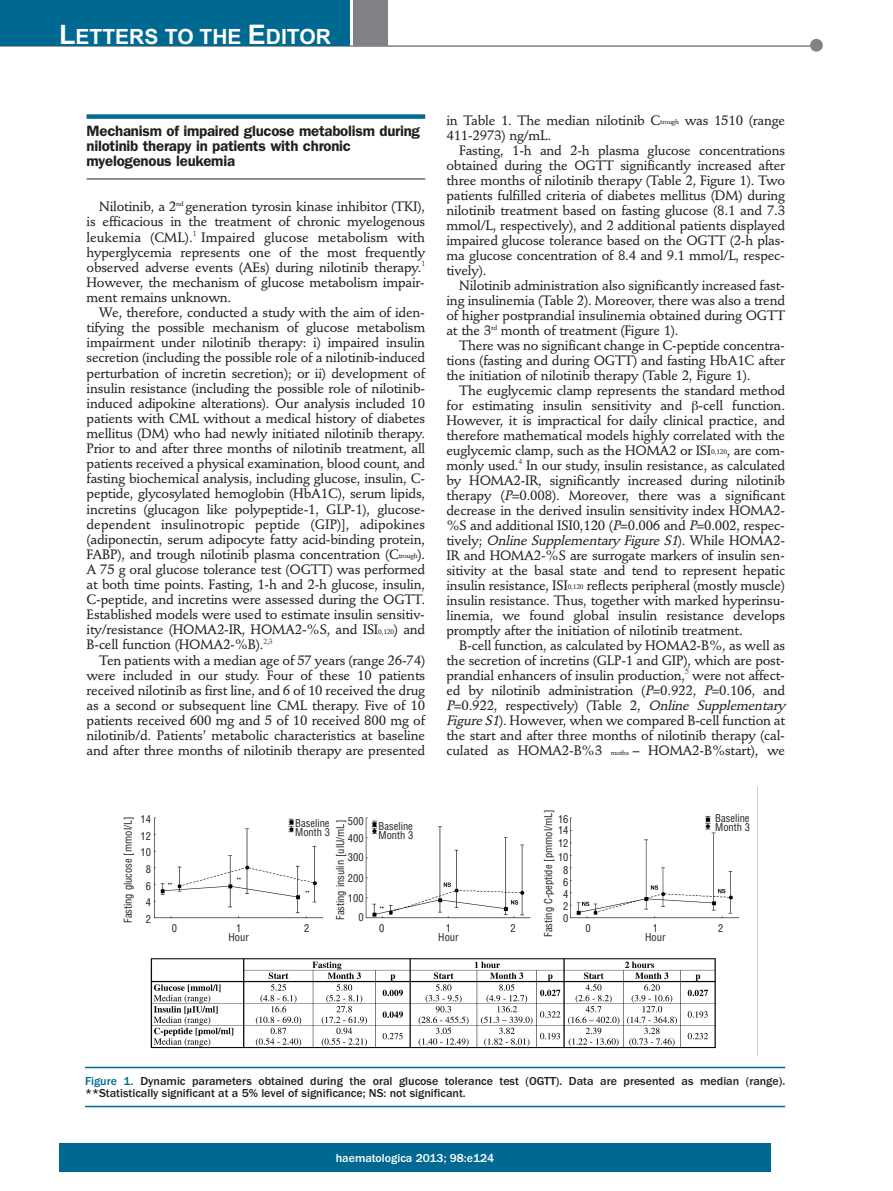
<style>
.page{position:relative;width:893px;height:1191px;background:#fff}
.page>*{position:absolute;margin:0;border:0;box-sizing:border-box;transform-origin:0 0}
.t1{font:700 21px "Arial";color:#fff}
.t2{font:600 15px/15.1px "Franklin Gothic";letter-spacing:-.015em;color:#231f20}
.t3{font:500 13.5px/15px "Stempel Schneidler";letter-spacing:-.015em;color:#231f20;text-align:justify}
.t4{font:500 12px/12px "Franklin Gothic";color:#231f20}
.t5{font:500 12px "Franklin Gothic";color:#fff}
.t6{font:condensed 10.5px/16.5px "Helvetica";color:#231f20}
.s1{font-size:27px}
.s2{font-size:6.75px}
.s3{font-style:italic}
.s4{color:#006991}
</style>
<div class="page">
<div style="left:87px;top:114px;width:338px;height:5px;background:#006991"></div>
<hr style="left:87px;top:179px;width:338px;height:1px;background:#231f20">
<div style="left:59px;top:1143px;width:712px;height:28px;background:#006991"></div>
<hr style="left:0;top:45px;width:820px;height:2px;background:#808285">
<div style="left:810px;top:39px;width:13px;height:13px;background:#808285;border-radius:50%"></div>
<div style="left:354px;top:0;width:34px;height:45px;background:#808285"></div>
<div style="left:0;top:0;width:350px;height:45px;background:#006991"></div>
<img style="left:150px;top:786px;width:608px;height:270px">
<hr style="left:85px;top:1066px;width:700px;height:2px;background:#006991">
<hr style="left:85px;top:1105px;width:700px;height:2px;background:#006991">
<h1 class="t1" style="left:59px;top:25px;width:273px"><span class="s1">L</span>ETTERS TO THE <span class="s1">E</span>DITOR</h1>
<p class="t2" style="left:87px;top:124px;width:335px">Mechanism of impaired glucose metabolism during nilotinib therapy in patients with chronic myelogenous leukemia</p>
<p class="t3" style="left:87px;top:200px;width:340px;text-indent:13px">Nilotinib, a 2<sup>nd</sup> generation tyrosin kinase inhibitor (TKI), is efficacious in the treatment of chronic myelogenous leukemia (CML).<sup>1</sup> Impaired glucose metabolism with hyperglycemia represents one of the most frequently observed adverse events (AEs) during nilotinib therapy.<sup>1<br></sup>However, the mechanism of glucose metabolism impair&shy;ment remains unknown.</p>
<p class="t3" style="left:87px;top:306px;width:340px;text-indent:13px">We, therefore, conducted a study with the aim of iden&shy;tifying the possible mechanism of glucose metabolism impairment under nilotinib therapy: i) impaired insulin secretion (including the possible role of a nilotinib-induced perturbation of incretin secretion); or ii) development of insulin resistance (including the possible role of nilotinib&shy;induced adipokine alterations). Our analysis included 10 patients with CML without a medical history of diabetes mellitus (DM) who had newly initiated nilotinib therapy.<br>Prior to and after three months of nilotinib treatment, all patients received a physical examination, blood count, and fasting biochemical analysis, including glucose, insulin, C&shy;peptide, glycosylated hemoglobin (HbA1C), serum lipids, incretins (glucagon like polypeptide-1, GLP-1), glucose&shy;dependent insulinotropic peptide (GIP)], adipokines (adiponectin, serum adipocyte fatty acid-binding protein, FABP), and trough nilotinib plasma concentration (C<span class="s2">trough</span>).<br>A 75 g oral glucose tolerance test (OGTT) was performed at both time points. Fasting, 1-h and 2-h glucose, insulin, C-peptide, and incretins were assessed during the OGTT.<br>Established models were used to estimate insulin sensitiv&shy;ity/resistance (HOMA2-IR, HOMA2-%S, and ISI<span class="s2">0,120</span>) and B-cell function (HOMA2-%B).<sup>2,3</sup></p>
<p class="t3" style="left:87px;top:653px;width:340px;text-indent:13px">Ten patients with a median age of 57 years (range 26-74) were included in our study. Four of these 10 patients received nilotinib as first line, and 6 of 10 received the drug as a second or subsequent line CML therapy. Five of 10 patients received 600 mg and 5 of 10 received 800 mg of nilotinib/d. Patients’ metabolic characteristics at baseline and after three months of nilotinib therapy are presented</p>
<p class="t3" style="left:446px;top:114px;width:340px">in Table 1. The median nilotinib C<span class="s2">trough</span> was 1510 (range<br>411-2973) ng/mL.</p>
<p class="t3" style="left:446px;top:144px;width:340px;text-indent:13px">Fasting, 1-h and 2-h plasma glucose concentrations obtained during the OGTT significantly increased after three months of nilotinib therapy (Table 2, Figure 1). Two patients fulfilled criteria of diabetes mellitus (DM) during nilotinib treatment based on fasting glucose (8.1 and 7.3 mmol/L, respectively), and 2 additional patients displayed impaired glucose tolerance based on the OGTT (2-h plas&shy;ma glucose concentration of 8.4 and 9.1 mmol/L, respec&shy;tively).</p>
<p class="t3" style="left:446px;top:279px;width:340px;text-indent:13px">Nilotinib administration also significantly increased fast&shy;ing insulinemia (Table 2). Moreover, there was also a trend of higher postprandial insulinemia obtained during OGTT at the 3<sup>rd</sup> month of treatment (Figure 1).</p>
<p class="t3" style="left:446px;top:339px;width:340px;text-indent:13px">There was no significant change in C-peptide concentra&shy;tions (fasting and during OGTT) and fasting HbA1C after the initiation of nilotinib therapy (Table 2, Figure 1).</p>
<p class="t3" style="left:446px;top:384px;width:340px;text-indent:13px">The euglycemic clamp represents the standard method for estimating insulin sensitivity and -cell function.<br>However, it is impractical for daily clinical practice, and therefore mathematical models highly correlated with the euglycemic clamp, such as the HOMA2 or ISI<span class="s2">0,120</span>, are com&shy;monly used.<sup>4</sup> In our study, insulin resistance, as calculated by HOMA2-IR, significantly increased during nilotinib therapy (<span class="s3">P</span>=0.008). Moreover, there was a significant decrease in the derived insulin sensitivity index HOMA2- %S and additional ISI0,120 (<span class="s3">P</span>=0.006 and <span class="s3">P</span>=0.002, respec&shy;ti v e ly ; <span class="s3">Online Supplementary Figure S1</span>) . Wh i l e H O MA 2 - IR and HOMA2-%S are surrogate markers of insulin sen&shy;sitivity at the basal state and tend to represent hepatic insulin resistance, ISI<span class="s2">0,120</span> reflects peripheral (mostly muscle) insulin resistance. Thus, together with marked hyperinsu&shy;linemia, we found global insulin resistance develops promptly after the initiation of nilotinib treatment.</p>
<p class="t3" style="left:446px;top:639px;width:340px;text-indent:13px">B-cell function, as calculated by HOMA2-B%, as well as the secretion of incretins (GLP-1 and GIP), which are post&shy;prandial enhancers of insulin production,<sup>5</sup> were not affect&shy;ed by nilotinib administration (<span class="s3">P</span>=0.922, <span class="s3">P</span>=0.106, and <span class="s3">P</span>=0.922, respectively) (Table 2, <span class="s3">Online Supplementary FigureS1</span>). However, when we compared B-cell function at the start and after three months of nilotinib therapy (cal&shy;culated as HOMA2-B%3 <span class="s2">moths</span> – HOMA2-B%start), we</p>
<p class="t6" style="left:120px;top:923px;width:108px;rotate:-90deg">Fasting glucose [mmol/L]</p>
<p class="t6" style="left:540px;top:937px;width:129px;rotate:-90deg">Fasting C-peptide [pmmol/mL]</p>
<p class="t6" style="left:332px;top:920px;width:102px;rotate:-90deg">Fasting insulin [ulU/mL]</p>
<p class="t6" style="left:379px;top:822px;width:36px;line-height:9px">Baseline<br>Month 3</p>
<p class="t6" style="left:715px;top:814px;width:36px;line-height:9px">Baseline<br>Month 3</p>
<p class="t6" style="left:141px;top:811px;width:12px;text-align:center">14<br>12<br>10<br>8<br>6<br>4<br>2</p>
<p class="t6" style="left:558px;top:814px;width:12px;line-height:10.5px">16<br>14</p>
<p class="t6" style="left:348px;top:813px;width:17px">500<br>400</p>
<p class="t6" style="left:348px;top:847px;width:17px;line-height:21px">300<br>200</p>
<p class="t6" style="left:348px;top:888px;width:17px;line-height:19.5px;text-align:right">100<br>0</p>
<p class="t6" style="left:295px;top:819px;width:36px;line-height:9px">Baseline<br>Month 3</p>
<p class="t6" style="left:558px;top:836px;width:12px;line-height:13.5px;text-align:center">12<br>10<br>8</p>
<p class="t6" style="left:563px;top:876px;width:7px;line-height:12px;text-align:justify">6<br>4<br>2<br>0</p>
<p class="t6" style="left:172px;top:920px;width:7px">0</p>
<p class="t6" style="left:236px;top:920px;width:7px">1</p>
<p class="t6" style="left:304px;top:920px;width:7px">2</p>
<p class="t6" style="left:379px;top:920px;width:7px">0</p>
<p class="t6" style="left:446px;top:920px;width:7px">1</p>
<p class="t6" style="left:510px;top:920px;width:7px">2</p>
<p class="t6" style="left:585px;top:920px;width:7px">0</p>
<p class="t6" style="left:653px;top:920px;width:7px">1</p>
<p class="t6" style="left:718px;top:920px;width:7px">2</p>
<p class="t6" style="left:228px;top:929px;width:22px">Hour</p>
<p class="t6" style="left:438px;top:929px;width:22px">Hour</p>
<p class="t6" style="left:645px;top:929px;width:22px">Hour</p>
<p class="t4" style="left:85px;top:1075px;width:702px"><span class="s4">Figure 1.</span> Dynamic parameters obtained during the oral glucose tolerance test (OGTT). Data are presented as median (range). **Statistically significant at a 5% level of significance; NS: not significant.</p>
<p class="t5" style="left:336px;top:1150px;width:160px">haematologica 2013; 98:e124</p>
</div>
